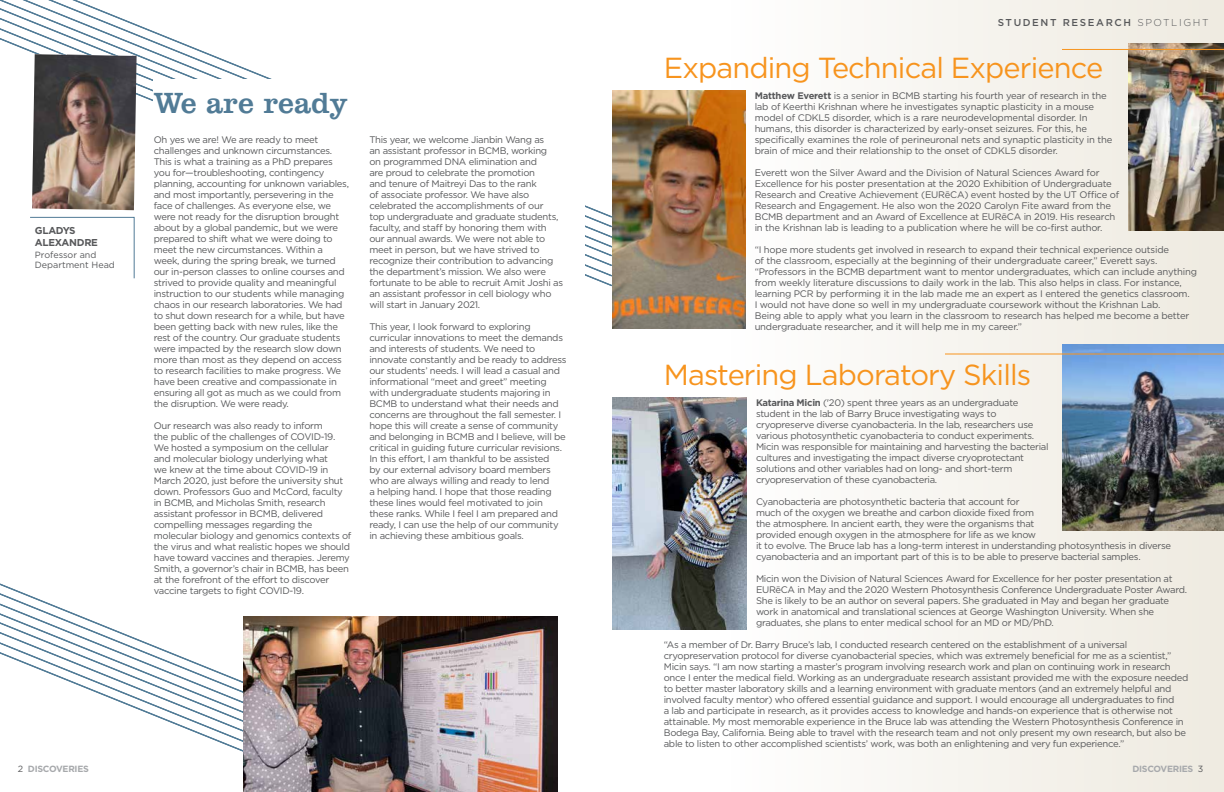
<style>
.page{position:relative;width:1224px;height:792px;background:#fff}
.page>*{position:absolute;margin:0;border:0;box-sizing:border-box;transform-origin:0 0}
.t1{font:30px "Clarendon BT";color:#517b96}
.t2{font:29px "Gotham";letter-spacing:-.03em;color:#f7941e}
.t3{font:500 10px "Gotham";letter-spacing:.16em;color:#58595b}
.t4{font:700 10px/12px "Gotham";letter-spacing:-.03em;color:#58595b}
.t5{font:9.5px/11px "Gotham";letter-spacing:-.03em;color:#58595b}
.t6{font:9px/10px "Gotham";color:#58595b}
.t7{font:700 9px "Gotham";letter-spacing:-.03em;color:#a7a9ac}
.s1{font-weight:300}
.s2{font-weight:700}
.s3{font-weight:400;color:#58595b}
</style>
<div class="page">
<div style="left:648px;top:0;width:576px;height:792px;background:linear-gradient(to right,#fff,#ede9e0)"></div>
<svg style="left:0;top:0;width:612px;height:217px"></svg>
<svg style="left:0;top:583px;width:243px;height:169px"></svg>
<div style="left:162px;top:108px;width:423px;height:171px;background:#fff"></div>
<div style="left:154px;top:79px;width:341px;height:45px;background:#fff"></div>
<img style="left:32px;top:54px;width:105px;height:156px">
<div style="left:154px;top:135px;width:413px;height:478px;background:#fff"></div>
<svg style="left:30px;top:217px;width:105px;height:62px"></svg>
<img style="left:1062px;top:345px;width:162px;height:186px">
<img style="left:1128px;top:43px;width:96px;height:187px">
<img style="left:243px;top:616px;width:315px;height:176px">
<img style="left:612px;top:90px;width:134px;height:239px">
<img style="left:612px;top:397px;width:135px;height:233px">
<hr style="left:945px;top:354px;width:279px;height:1px;background:#f7941e">
<hr style="left:1062px;top:49px;width:162px;height:1px;background:#f7941e">
<p class="t4" style="left:35px;top:224px;width:65px">GLADYS<br>ALEXANDRE</p>
<p class="t6" style="left:35px;top:249px;width:81px">Professor and<br>Department Head</p>
<h1 class="t1" style="left:154px;top:84px;width:195px">We are ready</h1>
<p class="t5" style="left:154px;top:134px;width:197px">Oh yes we are! We are ready to meet challenges and unknown circumstances.<br>This is what a training as a PhD prepares you for—troubleshooting, contingency planning, accounting for unknown variables, and most importantly, persevering in the face of challenges. As everyone else, we were not ready for the disruption brought about by a global pandemic, but we were prepared to shift what we were doing to meet the new circumstances. Within a week, during the spring break, we turned our in-person classes to online courses and strived to provide quality and meaningful instruction to our students while managing chaos in our research laboratories. We had to shut down research for a while, but have been getting back with new rules, like the rest of the country. Our graduate students were impacted by the research slow down more than most as they depend on access to research facilities to make progress. We have been creative and compassionate in ensuring all got as much as we could from the disruption. We were ready.</p>
<p class="t5" style="left:154px;top:420px;width:199px">Our research was also ready to inform<br>the public of the challenges of COVID-19.<br>We hosted a symposium on the cellular<br>and molecular biology underlying what<br>we knew at the time about COVID-19 in March 2020, just before the university shut down. Professors Guo and McCord, faculty in BCMB, and Micholas Smith, research assistant professor in BCMB, delivered compelling messages regarding the molecular biology and genomics contexts of the virus and what realistic hopes we should have toward vaccines and therapies. Jeremy Smith, a governor’s chair in BCMB, has been at the forefront of the effort to discover vaccine targets to fight COVID-19.</p>
<p class="t5" style="left:369px;top:134px;width:195px">This year, we welcome Jianbin Wang as<br>an assistant professor in BCMB, working<br>on programmed DNA elimination and<br>are proud to celebrate the promotion<br>and tenure of Maitreyi Das to the rank<br>of associate professor. We have also celebrated the accomplishments of our<br>top undergraduate and graduate students, faculty, and staff by honoring them with our annual awards. We were not able to meet in person, but we have strived to recognize their contribution to advancing the department’s mission. We also were fortunate to be able to recruit Amit Joshi as an assistant professor in cell biology who will start in January 2021.</p>
<p class="t5" style="left:369px;top:321px;width:199px">This year, I look forward to exploring curricular innovations to meet the demands and interests of students. We need to innovate constantly and be ready to address our students’ needs. I will lead a casual and informational “meet and greet” meeting with undergraduate students majoring in BCMB to understand what their needs and concerns are throughout the fall semester. I hope this will create a sense of community and belonging in BCMB and I believe, will be critical in guiding future curricular revisions.<br>In this effort, I am thankful to be assisted<br>by our external advisory board members who are always willing and ready to lend<br>a helping hand. I hope that those reading these lines would feel motivated to join these ranks. While I feel I am prepared and ready, I can use the help of our community in achieving these ambitious goals.</p>
<p class="t3" style="left:998px;top:16px;width:212px">STUDENT RESEARCH <span class="s1">SPOTLIGHT</span></p>
<h2 class="t2" style="left:664px;top:49px;width:441px">Expanding Technical Experience</h2>
<p class="t5" style="left:755px;top:89px;width:359px"><span class="s2">Matthew Everett</span> is a senior in BCMB starting his fourth year of research in the lab of Keerthi Krishnan where he investigates synaptic plasticity in a mouse model of CDKL5 disorder, which is a rare neurodevelopmental disorder. In humans, this disorder is characterized by early-onset seizures. For this, he specifically examines the role of perineuronal nets and synaptic plasticity in the brain of mice and their relationship to the onset of CDKL5 disorder.</p>
<p class="t5" style="left:755px;top:166px;width:366px">Everett won the Silver Award and the Division of Natural Sciences Award for Excellence for his poster presentation at the 2020 Exhibition of Undergraduate Research and Creative Achievement (EURēCA) event hosted by the UT Office of Research and Engagement. He also won the 2020 Carolyn Fite award from the BCMB department and an Award of Excellence at EURēCA in 2019. His research in the Krishnan lab is leading to a publication where he will be co-first author.</p>
<p class="t5" style="left:755px;top:243px;width:444px">“I hope more students get involved in research to expand their technical experience outside<br>of the classroom, especially at the beginning of their undergraduate career,” Everett says. “Professors in the BCMB department want to mentor undergraduates, which can include anything from weekly literature discussions to daily work in the lab. This also helps in class. For instance, learning PCR by performing it in the lab made me an expert as I entered the genetics classroom.<br>I would not have done so well in my undergraduate coursework without the Krishnan Lab.<br>Being able to apply what you learn in the classroom to research has helped me become a better undergraduate researcher, and it will help me in my career.”</p>
<h2 class="t2" style="left:664px;top:356px;width:369px">Mastering Laboratory Skills</h2>
<p class="t5" style="left:756px;top:397px;width:294px"><span class="s2">Katarina Micin</span> ('20) spent three years as an undergraduate student in the lab of Barry Bruce investigating ways to cryopreserve diverse cyanobacteria. In the lab, researchers use various photosynthetic cyanobacteria to conduct experiments.<br>Micin was responsible for maintaining and harvesting the bacterial cultures and investigating the impact diverse cryoprotectant solutions and other variables had on long- and short-term cryopreservation of these cyanobacteria.</p>
<p class="t5" style="left:756px;top:496px;width:417px">Cyanobacteria are photosynthetic bacteria that account for<br>much of the oxygen we breathe and carbon dioxide fixed from<br>the atmosphere. In ancient earth, they were the organisms that<br>provided enough oxygen in the atmosphere for life as we know<br>it to evolve. The Bruce lab has a long-term interest in understanding photosynthesis in diverse cyanobacteria and an important part of this is to be able to preserve bacterial samples.</p>
<p class="t5" style="left:756px;top:573px;width:433px">Micin won the Division of Natural Sciences Award for Excellence for her poster presentation at EURēCA in May and the 2020 Western Photosynthesis Conference Undergraduate Poster Award.<br>She is likely to be an author on several papers. She graduated in May and began her graduate work in anatomical and translational sciences at George Washington University. When she graduates, she plans to enter medical school for an MD or MD/PhD.</p>
<p class="t5" style="left:664px;top:639px;width:526px">“As a member of Dr. Barry Bruce’s lab, I conducted research centered on the establishment of a universal cryopreservation protocol for diverse cyanobacterial species, which was extremely beneficial for me as a scientist,” Micin says. “I am now starting a master’s program involving research work and plan on continuing work in research once I enter the medical field. Working as an undergraduate research assistant provided me with the exposure needed to better master laboratory skills and a learning environment with graduate mentors (and an extremely helpful and involved faculty mentor) who offered essential guidance and support. I would encourage all undergraduates to find<br>a lab and participate in research, as it provides access to knowledge and hands-on experience that is otherwise not attainable. My most memorable experience in the Bruce lab was attending the Western Photosynthesis Conference in Bodega Bay, California. Being able to travel with the research team and not only present my own research, but also be able to listen to other accomplished scientists’ work, was both an enlightening and very fun experience.”</p>
<p class="t7" style="left:18px;top:763px;width:72px"><span class="s3">2</span> DISCOVERIES</p>
<p class="t7" style="left:1132px;top:763px;width:73px">DISCOVERIES <span class="s3">3</span></p>
</div>
